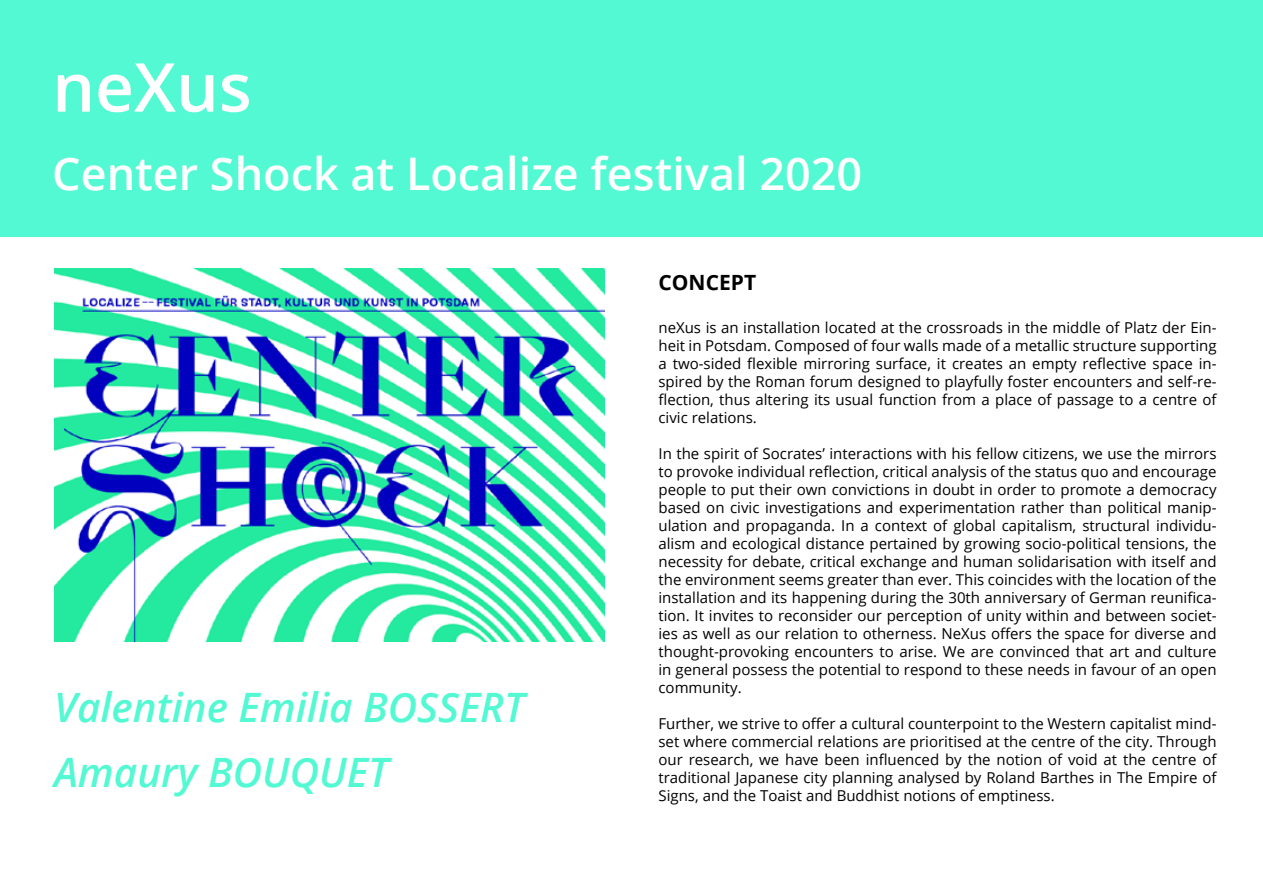
<style>
.page{position:relative;width:1263px;height:893px;background:#fff}
.page>*{position:absolute;margin:0;border:0;box-sizing:border-box;transform-origin:0 0}
.t1{font:600 67.5px "Open Sans";color:#fff}
.t2{font:600 45px "Open Sans";color:#fff}
.t3{font:italic 600 40.5px/65.1px "Open Sans";color:#53f9d3}
.t4{font:700 21px "Open Sans";color:#000}
.t5{font:15px/18px "Open Sans";color:#000;text-align:justify}
</style>
<div class="page">
<div style="left:0;top:0;width:1263px;height:237px;background:#53f9d3"></div>
<img style="left:54px;top:269px;width:550px;height:373px">
<h1 class="t1" style="left:52px;top:41px;width:201px">neXus</h1>
<h2 class="t2" style="left:52px;top:142px;width:811px">Center Shock at Localize festival 2020</h2>
<h3 class="t3" style="left:54px;top:674px;width:472px">Valentine Emilia BOSSERT<br>Amaury BOUQUET</h3>
<h3 class="t4" style="left:658px;top:267px;width:99px">CONCEPT</h3>
<p class="t5" style="left:658px;top:318px;width:560px">neXus is an installation located at the crossroads in the middle of Platz der Ein&shy;heit in Potsdam. Composed of four walls made of a metallic structure supporting a two-sided flexible mirroring surface, it creates an empty reflective space in&shy;spired by the Roman forum designed to playfully foster encounters and self-re&shy;flection, thus altering its usual function from a place of passage to a centre of civic relations.</p>
<p class="t5" style="left:658px;top:444px;width:560px">In the spirit of Socrates’ interactions with his fellow citizens, we use the mirrors to provoke individual reflection, critical analysis of the status quo and encourage people to put their own convictions in doubt in order to promote a democracy based on civic investigations and experimentation rather than political manip&shy;ulation and propaganda. In a context of global capitalism, structural individu&shy;alism and ecological distance pertained by growing socio-political tensions, the necessity for debate, critical exchange and human solidarisation with itself and the environment seems greater than ever. This coincides with the location of the installation and its happening during the 30th anniversary of German reunifica&shy;tion. It invites to reconsider our perception of unity within and between societ&shy;ies as well as our relation to otherness. NeXus offers the space for diverse and thought-provoking encounters to arise. We are convinced that art and culture in general possess the potential to respond to these needs in favour of an open community.</p>
<p class="t5" style="left:658px;top:714px;width:560px">Further, we strive to offer a cultural counterpoint to the Western capitalist mind&shy;set where commercial relations are prioritised at the centre of the city. Through our research, we have been influenced by the notion of void at the centre of traditional Japanese city planning analysed by Roland Barthes in The Empire of Signs, and the Toaist and Buddhist notions of emptiness.</p>
</div>
